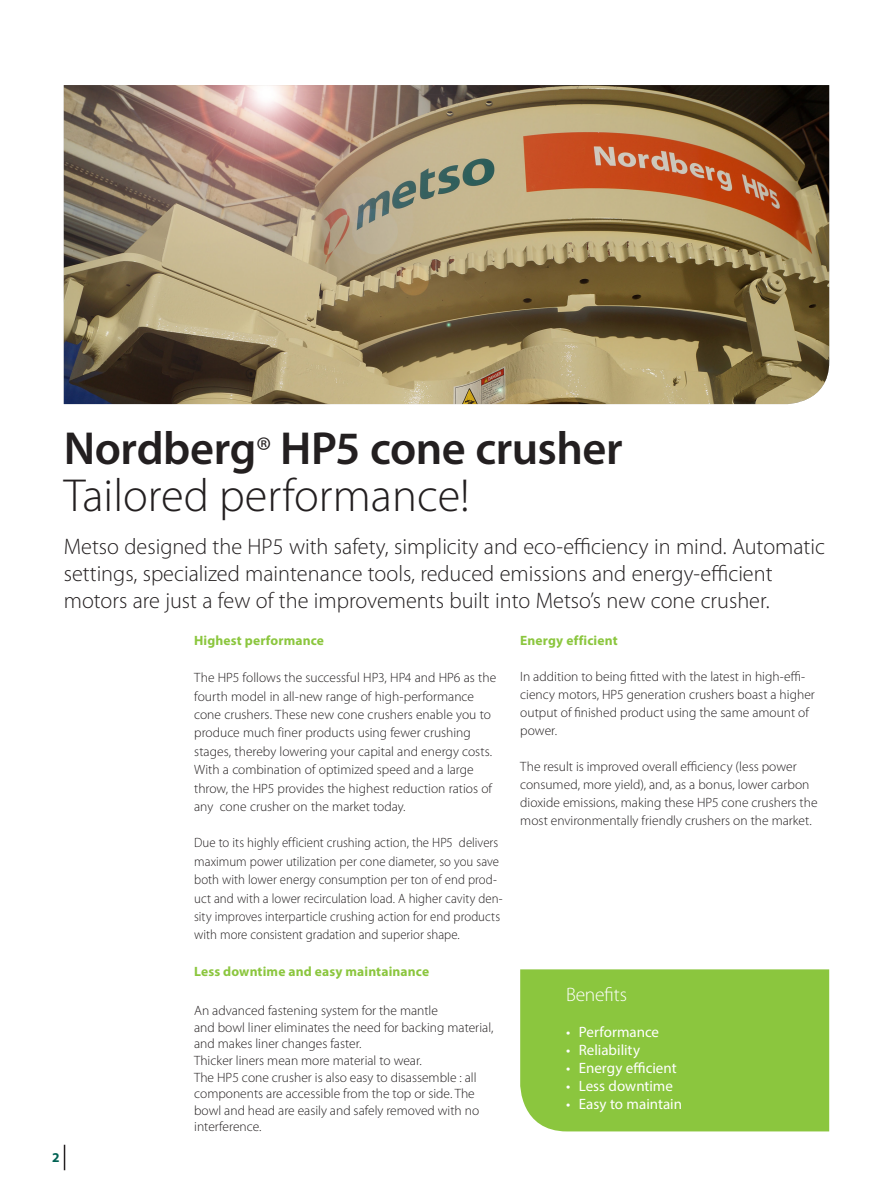
<style>
.page{position:relative;width:893px;height:1191px;background:#fff}
.page>*{position:absolute;margin:0;border:0;box-sizing:border-box;transform-origin:0 0}
.Heading{font:600 46.5px "Myriad Pro";letter-spacing:-.01em;color:#231f20}
.Heading-2{font:300 46.5px "Myriad Pro";color:#231f20}
.Intro_lead_text{font:300 22.5px/27px "Myriad Pro";color:#231f20}
.Paragraph_heading{font:300 19.5px "Myriad Pro";letter-spacing:-.005em;color:#fff}
.t1{font:15px "Myriad Pro";color:#fff}
.Body_text{font:300 13.5px/18.5px "Myriad Pro";color:#231f20}
.Body_text-2{font:300 13.5px/18.5px "Myriad Pro";color:#231f20;scale:.95 1}
.Paragraph_subheading{font:700 13.5px "Myriad Pro";letter-spacing:.01em;color:#8bc63e}
.Body_text-3{font:700 13.5px "Myriad Pro";letter-spacing:.01em;color:#8bc63e}
.Page_number___Left{font:700 13.5px "Myriad Pro";color:#006253}
.s1{font-weight:300;font-size:39px}
</style>
<div class="page">
<svg style="left:64px;top:1144px;width:1px;height:26px"></svg>
<img style="left:64px;top:85px;width:765px;height:319px">
<div style="left:520px;top:969px;width:309px;height:162px;background:#8bc63e"></div>
<p class="Heading" style="left:64px;top:419px;width:560px">Nordberg<span class="s1">®</span> HP5 cone crusher</p>
<p class="Heading-2" style="left:64px;top:469px;width:408px">Tailored performance!</p>
<p class="Intro_lead_text" style="left:64px;top:533px;width:763px">Metso designed the HP5 with safety, simplicity and eco-efficiency in mind. Automatic settings, specialized maintenance tools, reduced emissions and energy-efficient motors are just a few of the improvements built into Metso’s new cone crusher.</p>
<p class="Page_number___Left" style="left:52px;top:1148px;width:9px">2</p>
<p class="Body_text-3" style="left:194px;top:632px;width:131px">Highest performance</p>
<p class="Body_text" style="left:194px;top:668px;width:304px">The HP5 follows the successful HP3, HP4 and HP6 as the fourth model in all-new range of high-performance cone crushers. These new cone crushers enable you to produce much finer products using fewer crushing stages, thereby lowering your capital and energy costs.<br>With a combination of optimized speed and a large throw, the HP5 provides the highest reduction ratios of any cone crusher on the market today.</p>
<p class="Body_text-2" style="left:194px;top:834px;width:326px">Due to its highly efficient crushing action, the HP5 delivers maximum power utilization per cone diameter, so you save both with lower energy consumption per ton of end prod&shy;uct and with a lower recirculation load. A higher cavity den&shy;sity improves interparticle crushing action for end products with more consistent gradation and superior shape.</p>
<p class="Paragraph_subheading" style="left:194px;top:962px;width:236px">Less downtime and easy maintainance</p>
<p class="Body_text" style="left:194px;top:1001px;width:245px">An advanced fastening system for the mantle</p>
<p class="Body_text" style="left:194px;top:1019px;width:301px;line-height:16.6px">and bowl liner eliminates the need for backing material, and makes liner changes faster.</p>
<p class="Body_text" style="left:194px;top:1051px;width:229px">Thicker liners mean more material to wear.</p>
<p class="Body_text" style="left:194px;top:1069px;width:286px;line-height:16.6px">The HP5 cone crusher is also easy to disassemble : all components are accessible from the top or side. The bowl and head are easily and safely removed with no interference.</p>
<p class="Paragraph_subheading" style="left:520px;top:632px;width:99px">Energy efficient</p>
<p class="Body_text" style="left:520px;top:668px;width:296px;line-height:18px">In addition to being fitted with the latest in high-effi&shy;ciency motors, HP5 generation crushers boast a higher output of finished product using the same amount of power.</p>
<p class="Body_text" style="left:520px;top:758px;width:299px;line-height:18px">The result is improved overall efficiency (less power consumed, more yield), and, as a bonus, lower carbon dioxide emissions, making these HP5 cone crushers the most environmentally friendly crushers on the market.</p>
<p class="Paragraph_heading" style="left:566px;top:983px;width:63px">Benefits</p>
<p class="t1" style="left:566px;top:1022px;width:95px">• Performance</p>
<p class="t1" style="left:566px;top:1040px;width:76px">• Reliability</p>
<p class="t1" style="left:566px;top:1058px;width:112px">• Energy efficient</p>
<p class="t1" style="left:566px;top:1076px;width:109px">• Less downtime</p>
<p class="t1" style="left:566px;top:1094px;width:118px">• Easy to maintain</p>
</div>
